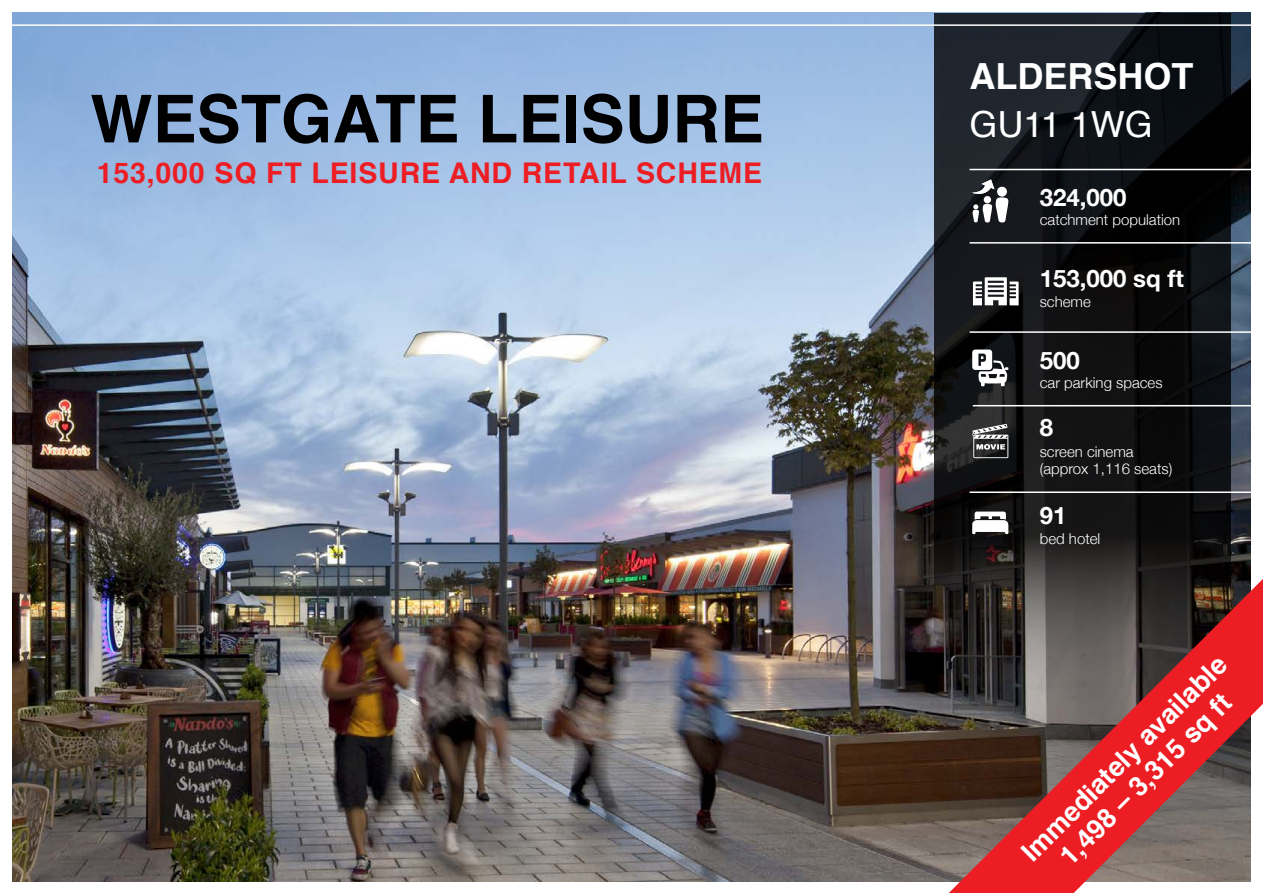
<style>
.page{position:relative;width:1263px;height:893px;background:#fff}
.page>*{position:absolute;margin:0;border:0;box-sizing:border-box;transform-origin:0 0}
.t1{font:700 66px "Helvetica";color:#000}
.t2{font:700 36px "Helvetica";color:#fff}
.t3{font:36px "Helvetica";color:#fff}
.t4{font:700 28.5px "Helvetica";letter-spacing:.03em;color:#ed1d24}
.t5{font:700 27px/30px "Helvetica";color:#fff;text-align:center}
.t6{font:700 24px "Helvetica Neue";color:#fff}
.t7{font:300 15px/16.5px "Helvetica Neue";color:#fff}
</style>
<div class="page">
<img style="left:13px;top:13px;width:1238px;height:869px">
<svg style="left:934px;top:13px;width:297px;height:694px;background:#121417"></svg>
<svg style="left:949px;top:579px;width:314px;height:314px;background:#8c4645"></svg>
<svg style="left:972px;top:350px;width:36px;height:36px"></svg>
<svg style="left:972px;top:424px;width:36px;height:34px"></svg>
<svg style="left:972px;top:512px;width:36px;height:22px"></svg>
<svg style="left:972px;top:179px;width:36px;height:44px"></svg>
<hr style="left:969px;top:242px;width:291px;height:2px;background:#fff">
<hr style="left:969px;top:331px;width:291px;height:2px;background:#fff">
<hr style="left:969px;top:491px;width:291px;height:2px;background:#fff">
<hr style="left:973px;top:405px;width:290px;height:1px;background:#fff">
<svg style="left:973px;top:277px;width:46px;height:28px"></svg>
<hr style="left:969px;top:169px;width:291px;height:1px;background:#fff">
<hr style="left:0;top:24px;width:1263px;height:2px;background:#fff">
<h1 class="t1" style="left:90px;top:66px;width:675px">WESTGATE LEISURE</h1>
<h3 class="t4" style="left:97px;top:150px;width:667px">153,000 SQ FT LEISURE AND RETAIL SCHEME</h3>
<h2 class="t2" style="left:969px;top:47px;width:225px">ALDERSHOT</h2>
<h2 class="t3" style="left:969px;top:97px;width:185px">GU11 1WG</h2>
<h3 class="t6" style="left:1040px;top:178px;width:88px">324,000</h3>
<p class="t7" style="left:1040px;top:210px;width:142px">catchment population</p>
<h3 class="t6" style="left:1040px;top:260px;width:146px">153,000 sq ft</h3>
<p class="t7" style="left:1040px;top:292px;width:53px">scheme</p>
<h3 class="t6" style="left:1040px;top:341px;width:42px">500</h3>
<p class="t7" style="left:1040px;top:373px;width:124px">car parking spaces</p>
<h3 class="t6" style="left:1040px;top:409px;width:15px">8</h3>
<p class="t7" style="left:1040px;top:442px;width:134px">screen cinema (approx 1,116 seats)</p>
<h3 class="t6" style="left:1040px;top:497px;width:28px">91</h3>
<p class="t7" style="left:1040px;top:529px;width:62px">bed hotel</p>
<h3 class="t5" style="left:1016px;top:846px;width:279px;rotate:-45deg">Immediately available<br>1,498 – 3,315 sq ft</h3>
</div>
